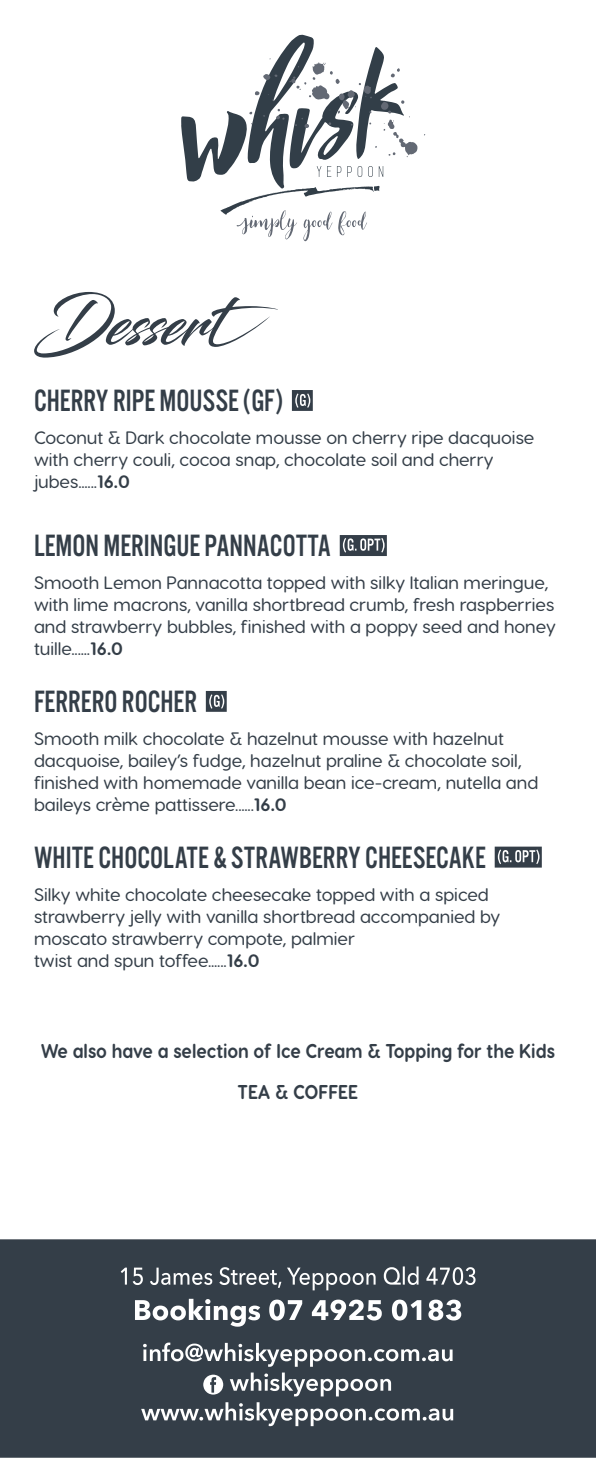
<style>
.page{position:relative;width:596px;height:1458px;background:#fff}
.page>*{position:absolute;margin:0;border:0;box-sizing:border-box;transform-origin:0 0}
.t1{font:64px "Blacksword";color:#343e48;scale:.94 1}
.t2{font:32px "Alternate Got No 3 D";color:#343e48;scale:.9 1}
.t3{font:700 20px/41px "Visby Round CF";color:#343e48;text-align:center;scale:.88 1}
.t4{font:500 18px/22px "Visby Round CF";color:#343e48}
.s1{font-weight:700}
</style>
<div class="page">
<svg style="left:292px;top:390px;width:20px;height:21px"></svg>
<svg style="left:339px;top:535px;width:47px;height:21px"></svg>
<svg style="left:206px;top:690px;width:20px;height:21px"></svg>
<svg style="left:494px;top:846px;width:47px;height:21px"></svg>
<svg style="left:181px;top:35px;width:236px;height:206px"></svg>
<svg style="left:0;top:1239px;width:595px;height:218px;background:#444d56"></svg>
<h1 class="t1" style="left:34px;top:285px;width:261px">Dessert</h1>
<h2 class="t2" style="left:34px;top:383px;width:278px">CHERRY RIPE MOUSSE (GF)</h2>
<p class="t4" style="left:34px;top:427px;width:501px">Coconut &amp; Dark chocolate mousse on cherry ripe dacquoise with cherry couli, cocoa snap, chocolate soil and cherry jubes......<span class="s1">16.0</span></p>
<h2 class="t2" style="left:34px;top:528px;width:331px">LEMON MERINGUE PANNACOTTA</h2>
<p class="t4" style="left:34px;top:572px;width:523px">Smooth Lemon Pannacotta topped with silky Italian meringue, with lime macrons, vanilla shortbread crumb, fresh raspberries and strawberry bubbles, finished with a poppy seed and honey tuille......<span class="s1">16.0</span></p>
<h2 class="t2" style="left:34px;top:684px;width:182px">FERRERO ROCHER</h2>
<p class="t4" style="left:34px;top:727px;width:505px">Smooth milk chocolate &amp; hazelnut mousse with hazelnut dacquoise, bailey’s fudge, hazelnut praline &amp; chocolate soil, finished with homemade vanilla bean ice-cream, nutella and baileys crème pattissere......<span class="s1">16.0</span></p>
<h2 class="t2" style="left:34px;top:840px;width:503px">WHITE CHOCOLATE &amp; STRAWBERRY CHEESECAKE</h2>
<p class="t4" style="left:34px;top:883px;width:467px">Silky white chocolate cheesecake topped with a spiced strawberry jelly with vanilla shortbread accompanied by moscato strawberry compote, palmier<br>twist and spun toffee......<span class="s1">16.0</span></p>
<p class="t3" style="left:41px;top:1030px;width:585px">We also have a selection of Ice Cream &amp; Topping for the Kids<br>TEA &amp; COFFEE</p>
</div>
